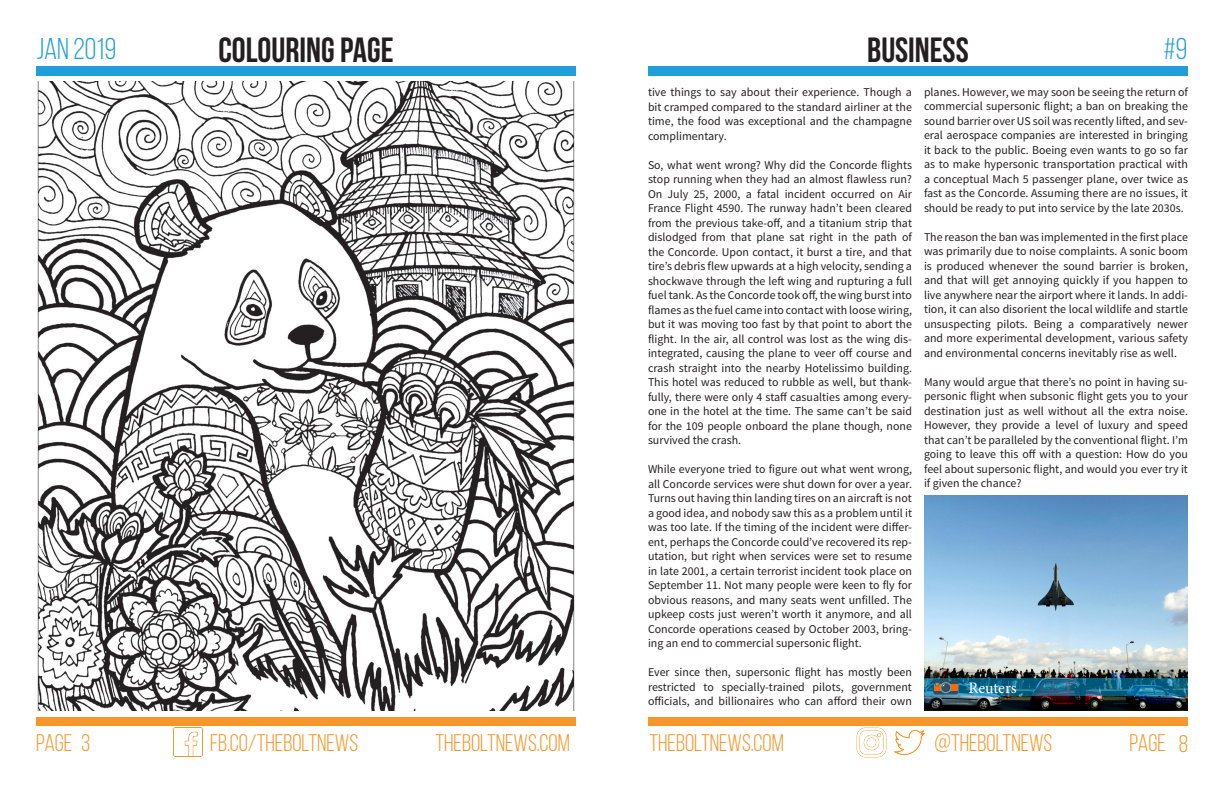
<style>
.page{position:relative;width:1224px;height:792px;background:#fff}
.page>*{position:absolute;margin:0;border:0;box-sizing:border-box;transform-origin:0 0}
.t1{font:700 35px "Bebas Neue";color:#231f20}
.t2{font:30px "Bebas Neue";color:#209ed9}
.t3{font:24px "Bebas Neue";color:#f5972a}
.t4{font:16px "Minion Pro";letter-spacing:-.005em;color:#fff}
.t5{font:11.9px/14.5px "Source Sans Pro";color:#231f20;text-align:justify}
</style>
<div class="page">
<div style="left:648px;top:66px;width:540px;height:10px;background:#209ed9"></div>
<div style="left:648px;top:717px;width:540px;height:9px;background:#f5972a"></div>
<div style="left:36px;top:66px;width:540px;height:10px;background:#209ed9"></div>
<div style="left:36px;top:717px;width:540px;height:9px;background:#f5972a"></div>
<img style="left:857px;top:728px;width:29px;height:29px">
<img style="left:895px;top:729px;width:29px;height:26px">
<img style="left:173px;top:727px;width:30px;height:30px">
<img style="left:37px;top:81px;width:538px;height:630px">
<img style="left:924px;top:495px;width:264px;height:216px">
<svg style="left:924px;top:678px;width:264px;height:18px;background:#166b8e"></svg>
<svg style="left:934px;top:679px;width:24px;height:16px"></svg>
<h2 class="t2" style="left:36px;top:32px;width:81px">JAN 2019</h2>
<h2 class="t2" style="left:1164px;top:32px;width:25px">#9</h2>
<p class="t1" style="left:218px;top:31px;width:177px">COLOURING PAGE</p>
<p class="t1" style="left:867px;top:31px;width:103px">BUSINESS</p>
<p class="t5" style="left:648px;top:85px;width:266px">tive things to say about their experience. Though a bit cramped compared to the standard airliner at the time, the food was exceptional and the champagne complimentary.</p>
<p class="t5" style="left:648px;top:158px;width:266px">So, what went wrong? Why did the Concorde flights stop running when they had an almost flawless run?<br>On July 25, 2000, a fatal incident occurred on Air France Flight 4590. The runway hadn’t been cleared from the previous take-off, and a titanium strip that dislodged from that plane sat right in the path of the Concorde. Upon contact, it burst a tire, and that tire’s debris flew upwards at a high velocity, sending a shockwave through the left wing and rupturing a full fuel tank. As the Concorde took off, the wing burst into flames as the fuel came into contact with loose wiring, but it was moving too fast by that point to abort the flight. In the air, all control was lost as the wing dis&shy;integrated, causing the plane to veer off course and crash straight into the nearby Hotelissimo building.<br>This hotel was reduced to rubble as well, but thank&shy;fully, there were only 4 staff casualties among every&shy;one in the hotel at the time. The same can’t be said for the 109 people onboard the plane though, none survived the crash.</p>
<p class="t5" style="left:648px;top:462px;width:266px">While everyone tried to figure out what went wrong, all Concorde services were shut down for over a year.<br>Turns out having thin landing tires on an aircraft is not a good idea, and nobody saw this as a problem until it was too late. If the timing of the incident were differ&shy;ent, perhaps the Concorde could’ve recovered its rep&shy;utation, but right when services were set to resume in late 2001, a certain terrorist incident took place on September 11. Not many people were keen to fly for obvious reasons, and many seats went unfilled. The upkeep costs just weren’t worth it anymore, and all Concorde operations ceased by October 2003, bring&shy;ing an end to commercial supersonic flight.</p>
<p class="t5" style="left:648px;top:665px;width:266px">Ever since then, supersonic flight has mostly been restricted to specially-trained pilots, government officials, and billionaires who can afford their own</p>
<p class="t5" style="left:924px;top:85px;width:266px">planes. However, we may soon be seeing the return of commercial supersonic flight; a ban on breaking the sound barrier over US soil was recently lifted, and sev&shy;eral aerospace companies are interested in bringing it back to the public. Boeing even wants to go so far as to make hypersonic transportation practical with a conceptual Mach 5 passenger plane, over twice as fast as the Concorde. Assuming there are no issues, it should be ready to put into service by the late 2030s.</p>
<p class="t5" style="left:924px;top:230px;width:266px">The reason the ban was implemented in the first place was primarily due to noise complaints. A sonic boom is produced whenever the sound barrier is broken, and that will get annoying quickly if you happen to live anywhere near the airport where it lands. In addi&shy;tion, it can also disorient the local wildlife and startle unsuspecting pilots. Being a comparatively newer and more experimental development, various safety and environmental concerns inevitably rise as well.</p>
<p class="t5" style="left:924px;top:375px;width:266px">Many would argue that there’s no point in having su&shy;personic flight when subsonic flight gets you to your destination just as well without all the extra noise.<br>However, they provide a level of luxury and speed that can’t be paralleled by the conventional flight. I’m going to leave this off with a question: How do you feel about supersonic flight, and would you ever try it if given the chance?</p>
<p class="t4" style="left:968px;top:677px;width:50px">Reuters</p>
<p class="t3" style="left:36px;top:730px;width:56px">PAGE 3</p>
<h3 class="t3" style="left:210px;top:730px;width:150px">FB.CO/THEBOLTNEWS</h3>
<h3 class="t3" style="left:436px;top:730px;width:136px">THEBOLTNEWS.COM</h3>
<h3 class="t3" style="left:650px;top:730px;width:136px">THEBOLTNEWS.COM</h3>
<h3 class="t3" style="left:934px;top:730px;width:120px">@THEBOLTNEWS</h3>
<p class="t3" style="left:1130px;top:730px;width:60px">PAGE 8</p>
</div>
